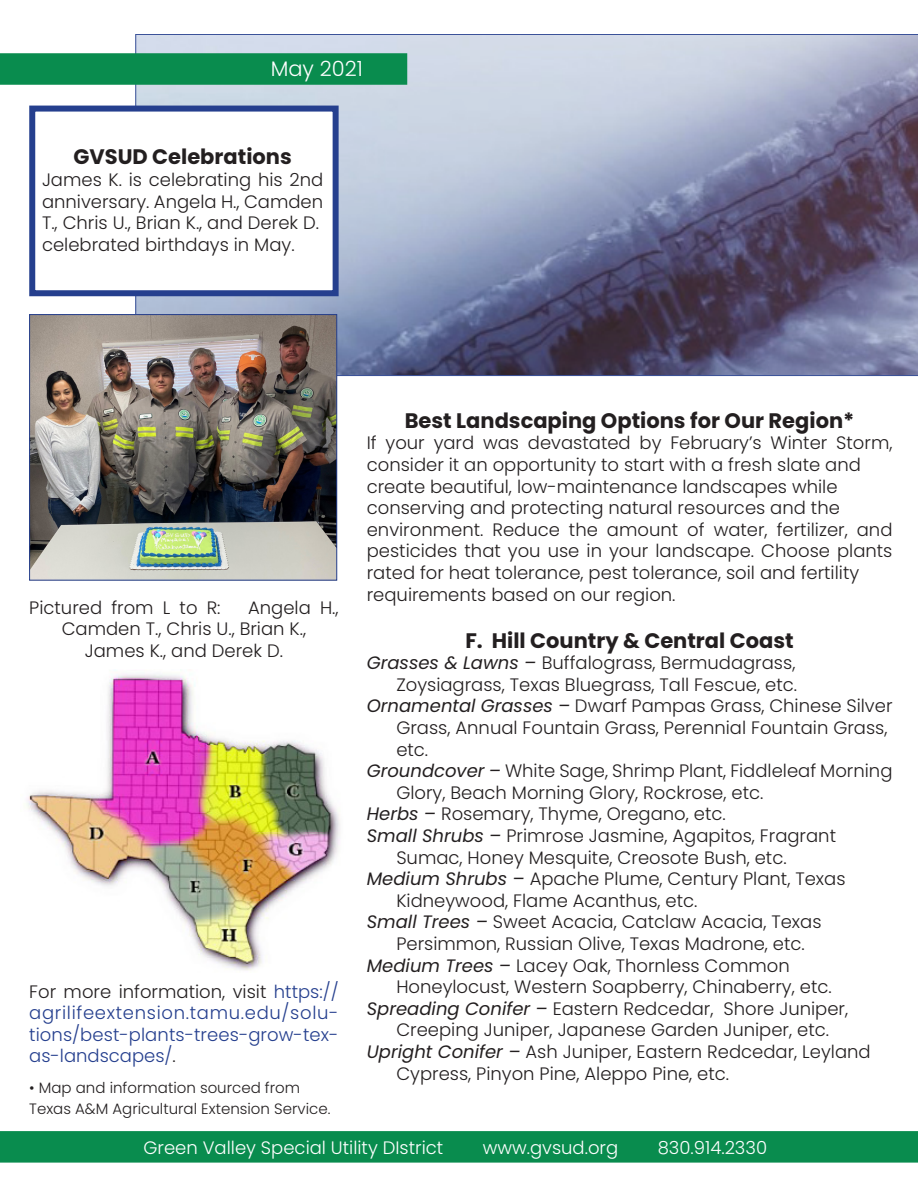
<style>
.page{position:relative;width:918px;height:1188px;background:#fff}
.page>*{position:absolute;margin:0;border:0;box-sizing:border-box;transform-origin:0 0}
.t1{font:700 21px "Poppins";color:#231f20}
.t2{font:300 21px "Poppins";color:#fff}
.t3{font:300 18px/21.6px "Poppins";color:#231f20}
.t4{font:300 18px/21.6px "Poppins";letter-spacing:.005em;color:#253f8e;text-align:justify}
.t5{font:300 18px "Poppins";color:#fff}
.t6{font:300 15px "Poppins";color:#231f20}
.s1{color:#231f20}
.s2{font-weight:400;font-style:italic}
</style>
<div class="page">
<svg style="left:136px;top:34px;width:782px;height:342px;background:#8c90ab"></svg>
<div style="left:0;top:1131px;width:918px;height:32px;background:#098c4e"></div>
<img style="left:31px;top:316px;width:304px;height:262px">
<div style="left:29px;top:314px;width:308px;height:266px;border:1px solid #253f8e"></div>
<div style="left:0;top:53px;width:407px;height:32px;background:#098c4e"></div>
<div style="left:29px;top:106px;width:310px;height:190px;background:#fff;border:6px solid #253f8e"></div>
<img style="left:27px;top:674px;width:313px;height:296px">
<p class="t2" style="left:271px;top:57px;width:94px">May 2021</p>
<p class="t1" style="left:73px;top:145px;width:220px">GVSUD Celebrations</p>
<p class="t3" style="left:42px;top:169px;width:283px;text-align:justify">James K. is celebrating his 2nd anniversary. Angela H., Camden T., Chris U., Brian K., and Derek D.</p>
<p class="t3" style="left:42px;top:234px;width:254px">celebrated birthdays in May.</p>
<p class="t3" style="left:29px;top:597px;width:193px">Pictured from L to R:</p>
<p class="t3" style="left:62px;top:597px;width:278px;text-indent:186px">Angela H.,<br>Camden T., Chris U., Brian K.,</p>
<p class="t3" style="left:85px;top:640px;width:200px">James K., and Derek D.</p>
<p class="t4" style="left:29px;top:981px;width:311px"><span class="s1">For more information, visit</span> https:// agrilifeextension.tamu.edu/solu&shy;tions/best-plants-trees-grow-tex&shy;as-landscapes/<span class="s1">.</span></p>
<p class="t6" style="left:29px;top:1079px;width:273px">• Map and information sourced from</p>
<p class="t6" style="left:29px;top:1100px;width:303px">Texas A&amp;M Agricultural Extension Service.</p>
<p class="t1" style="left:405px;top:408px;width:451px">Best Landscaping Options for Our Region*</p>
<p class="t3" style="left:367px;top:432px;width:527px">If your yard was devastated by February’s Winter Storm, consider it an opportunity to start with a fresh slate and</p>
<p class="t3" style="left:367px;top:476px;width:472px">create beautiful, low-maintenance landscapes while</p>
<p class="t3" style="left:367px;top:497px;width:475px">conserving and protecting natural resources and the</p>
<p class="t3" style="left:367px;top:519px;width:527px;text-align:justify">environment. Reduce the amount of water, fertilizer, and pesticides that you use in your landscape. Choose plants rated for heat tolerance, pest tolerance, soil and fertility</p>
<p class="t3" style="left:367px;top:584px;width:310px">requirements based on our region.</p>
<p class="t1" style="left:466px;top:628px;width:330px">F. Hill Country &amp; Central Coast</p>
<p class="t3" style="left:367px;top:652px;width:430px"><span class="s2">Grasses &amp; Lawns –</span> Buffalograss, Bermudagrass,</p>
<p class="t3" style="left:396px;top:674px;width:402px">Zoysiagrass, Texas Bluegrass, Tall Fescue, etc.</p>
<p class="t3" style="left:367px;top:695px;width:527px"><span class="s2">Ornamental Grasses –</span> Dwarf Pampas Grass, Chinese Silver</p>
<p class="t3" style="left:396px;top:717px;width:493px">Grass, Annual Fountain Grass, Perennial Fountain Grass,</p>
<p class="t3" style="left:396px;top:739px;width:33px">etc.</p>
<p class="t3" style="left:367px;top:760px;width:527px"><span class="s2">Groundcover –</span> White Sage, Shrimp Plant, Fiddleleaf Morning</p>
<p class="t3" style="left:396px;top:782px;width:369px">Glory, Beach Morning Glory, Rockrose, etc.</p>
<p class="t3" style="left:367px;top:803px;width:361px"><span class="s2">Herbs –</span> Rosemary, Thyme, Oregano, etc.</p>
<p class="t3" style="left:367px;top:825px;width:471px"><span class="s2">Small Shrubs –</span> Primrose Jasmine, Agapitos, Fragrant</p>
<p class="t3" style="left:396px;top:847px;width:392px">Sumac, Honey Mesquite, Creosote Bush, etc.</p>
<p class="t3" style="left:367px;top:868px;width:480px"><span class="s2">Medium Shrubs –</span> Apache Plume, Century Plant, Texas</p>
<p class="t3" style="left:396px;top:890px;width:303px">Kidneywood, Flame Acanthus, etc.</p>
<p class="t3" style="left:367px;top:911px;width:456px"><span class="s2">Small Trees –</span> Sweet Acacia, Catclaw Acacia, Texas</p>
<p class="t3" style="left:396px;top:933px;width:410px">Persimmon, Russian Olive, Texas Madrone, etc.</p>
<p class="t3" style="left:367px;top:955px;width:425px"><span class="s2">Medium Trees –</span> Lacey Oak, Thornless Common</p>
<p class="t3" style="left:396px;top:976px;width:437px">Honeylocust, Western Soapberry, Chinaberry, etc.</p>
<p class="t3" style="left:367px;top:998px;width:483px"><span class="s2">Spreading Conifer –</span> Eastern Redcedar, Shore Juniper,</p>
<p class="t3" style="left:396px;top:1019px;width:434px">Creeping Juniper, Japanese Garden Juniper, etc.</p>
<p class="t3" style="left:367px;top:1041px;width:505px"><span class="s2">Upright Conifer –</span> Ash Juniper, Eastern Redcedar, Leyland</p>
<p class="t3" style="left:396px;top:1063px;width:334px">Cypress, Pinyon Pine, Aleppo Pine, etc.</p>
<p class="t5" style="left:143px;top:1137px;width:301px">Green Valley Special Utility DIstrict</p>
<p class="t5" style="left:483px;top:1137px;width:137px">www.gvsud.org</p>
<p class="t5" style="left:658px;top:1137px;width:111px">830.914.2330</p>
</div>
